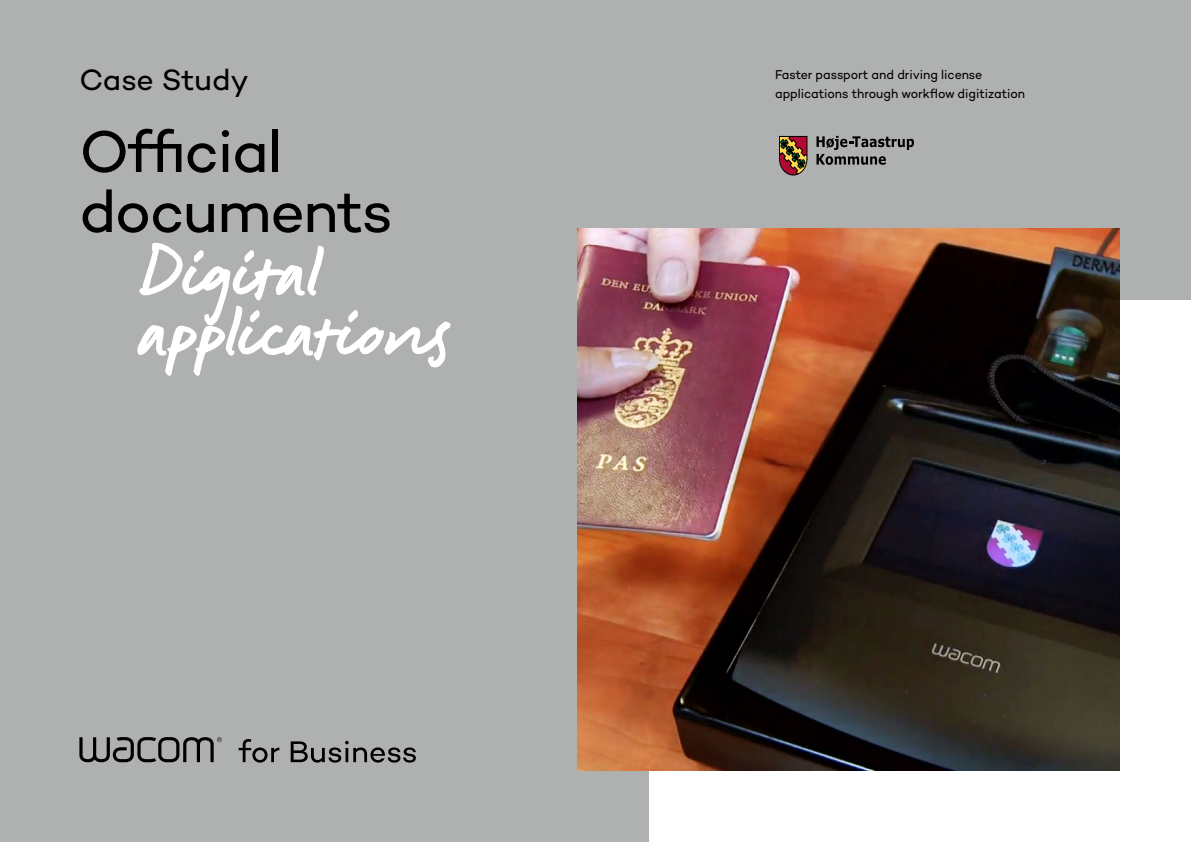
<style>
.page{position:relative;width:1191px;height:842px;background:#afb1b1}
.page>*{position:absolute;margin:0;border:0;box-sizing:border-box;transform-origin:0 0}
.t1{font:72px/60px "Signature Wacom";letter-spacing:-.02em;color:#fff}
.t2{font:60px/60px "Campton Wacom";letter-spacing:-.025em;color:#000}
.t3{font:30px "Campton Wacom";letter-spacing:-.01em;color:#000}
.t4{font:13px/19px "Campton Wacom";color:#000;scale:.95 1}
</style>
<div class="page">
<svg style="left:79px;top:737px;width:337px;height:26px"></svg>
<div style="left:650px;top:301px;width:541px;height:541px;background:#fff"></div>
<img style="left:578px;top:229px;width:541px;height:541px">
<svg style="left:779px;top:136px;width:28px;height:39px"></svg>
<svg style="left:816px;top:136px;width:98px;height:29px"></svg>
<h3 class="t3" style="left:79px;top:61px;width:171px">Case Study</h3>
<h2 class="t2" style="left:79px;top:120px;width:315px">Official documents</h2>
<h1 class="t1" style="left:139px;top:237px;width:313px">Digital applications</h1>
<p class="t4" style="left:775px;top:65px;width:265px">Faster passport and driving license applications through workflow digitization</p>
</div>
